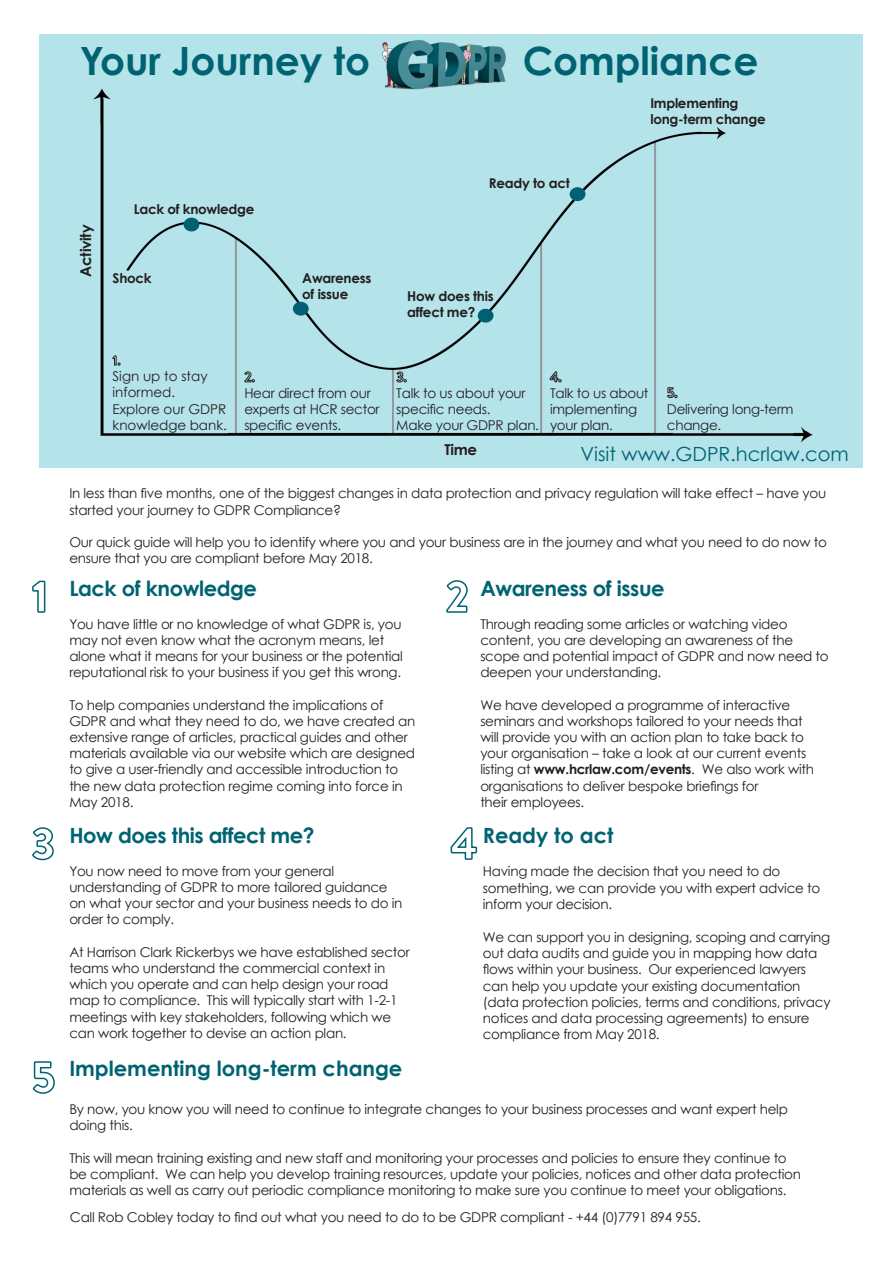
<style>
.page{position:relative;width:893px;height:1263px;background:#fff}
.page>*{position:absolute;margin:0;border:0;box-sizing:border-box;transform-origin:0 0}
.t1{font:700 39px "Century Gothic Std";color:#006372}
.Newsletter_Body{font:700 21px "Century Gothic";letter-spacing:-.02em;color:#006372}
.Newsletter_Body-2{font:700 21px "Century Gothic";color:#006372}
.Subtitle{font:700 21px "Century Gothic";color:#006372}
.t2{font:19.5px "Century Gothic";color:#006372}
.GDPR_Journey_Graph_T{font:700 15px "Century Gothic";letter-spacing:-.02em;color:#231f20}
.Newsletter_Body-3{font:13.5px/16.2px "Century Gothic";letter-spacing:-.02em;color:#231f20}
.Newsletter_Body-4{font:700 13.5px/16.2px "Century Gothic";letter-spacing:-.02em;color:#231f20}
.Newsletter_Body-5{font:13.5px/16.2px "Century Gothic";color:#231f20}
.s1{font-weight:700}
</style>
<div class="page">
<div style="left:39px;top:34px;width:823px;height:434px;background:#b5e3ea"></div>
<svg style="left:446px;top:580px;width:22px;height:33px"></svg>
<svg style="left:32px;top:827px;width:22px;height:34px"></svg>
<svg style="left:450px;top:827px;width:28px;height:33px"></svg>
<svg style="left:32px;top:1061px;width:23px;height:33px"></svg>
<svg style="left:32px;top:580px;width:14px;height:33px"></svg>
<img style="left:93px;top:88px;width:720px;height:355px">
<svg style="left:244px;top:371px;width:11px;height:11px"></svg>
<svg style="left:396px;top:371px;width:11px;height:11px"></svg>
<svg style="left:550px;top:371px;width:11px;height:11px"></svg>
<svg style="left:667px;top:387px;width:10px;height:11px"></svg>
<svg style="left:112px;top:350px;width:8px;height:16px"></svg>
<img style="left:380px;top:40px;width:129px;height:50px">
<p class="t1" style="left:80px;top:37px;width:292px">Your Journey to</p>
<p class="t1" style="left:523px;top:37px;width:237px">Compliance</p>
<p class="GDPR_Journey_Graph_T" style="left:74px;top:277px;width:53px;rotate:-90deg">Activity</p>
<p class="Newsletter_Body-4" style="left:134px;top:201px;width:122px">Lack of knowledge</p>
<p class="Newsletter_Body-4" style="left:113px;top:270px;width:41px">Shock</p>
<p class="Newsletter_Body-4" style="left:489px;top:174px;width:82px">Ready to act</p>
<p class="Newsletter_Body-4" style="left:302px;top:269px;width:71px">Awareness</p>
<p class="Newsletter_Body-4" style="left:302px;top:285px;width:48px">of issue</p>
<p class="Newsletter_Body-4" style="left:407px;top:287px;width:88px">How does this affect me?</p>
<p class="Newsletter_Body-4" style="left:650px;top:95px;width:90px">Implementing</p>
<p class="Newsletter_Body-4" style="left:650px;top:111px;width:117px">long-term change</p>
<p class="Newsletter_Body-5" style="left:113px;top:368px;width:97px">Sign up to stay informed.</p>
<p class="Newsletter_Body-5" style="left:113px;top:400px;width:116px">Explore our GDPR knowledge bank.</p>
<p class="Newsletter_Body-3" style="left:244px;top:385px;width:137px">Hear direct from our experts at HCR sector specific events.</p>
<p class="Newsletter_Body-3" style="left:396px;top:385px;width:131px">Talk to us about your specific needs.</p>
<p class="Newsletter_Body-3" style="left:396px;top:417px;width:144px">Make your GDPR plan.</p>
<p class="GDPR_Journey_Graph_T" style="left:444px;top:438px;width:34px">Time</p>
<p class="Newsletter_Body-3" style="left:550px;top:385px;width:100px">Talk to us about implementing your plan.</p>
<p class="Newsletter_Body-3" style="left:667px;top:400px;width:128px">Delivering long-term change.</p>
<p class="t2" style="left:580px;top:440px;width:270px">Visit www.GDPR.hcrlaw.com</p>
<p class="Newsletter_Body-3" style="left:69px;top:485px;width:758px">In less than five months, one of the biggest changes in data protection and privacy regulation will take effect – have you started your journey to GDPR Compliance?</p>
<p class="Newsletter_Body-3" style="left:69px;top:534px;width:759px">Our quick guide will help you to identify where you and your business are in the journey and what you need to do now to ensure that you are compliant before May 2018.</p>
<p class="Newsletter_Body" style="left:69px;top:573px;width:189px">Lack of knowledge</p>
<p class="Newsletter_Body-3" style="left:69px;top:615px;width:335px">You have little or no knowledge of what GDPR is, you may not even know what the acronym means, let alone what it means for your business or the potential reputational risk to your business if you get this wrong.</p>
<p class="Newsletter_Body-3" style="left:69px;top:696px;width:348px">To help companies understand the implications of GDPR and what they need to do, we have created an extensive range of articles, practical guides and other materials available via our website which are designed to give a user-friendly and accessible introduction to the new data protection regime coming into force in May 2018.</p>
<p class="Newsletter_Body" style="left:69px;top:820px;width:247px">How does this affect me?</p>
<p class="Newsletter_Body-3" style="left:69px;top:862px;width:335px">You now need to move from your general understanding of GDPR to more tailored guidance on what your sector and your business needs to do in order to comply.</p>
<p class="Newsletter_Body-3" style="left:69px;top:943px;width:342px">At Harrison Clark Rickerbys we have established sector teams who understand the commercial context in which you operate and can help design your road map to compliance. This will typically start with 1-2-1 meetings with key stakeholders, following which we can work together to devise an action plan.</p>
<p class="Newsletter_Body" style="left:480px;top:573px;width:186px">Awareness of issue</p>
<p class="Newsletter_Body-3" style="left:480px;top:615px;width:350px">Through reading some articles or watching video content, you are developing an awareness of the scope and potential impact of GDPR and now need to deepen your understanding.</p>
<p class="Newsletter_Body-3" style="left:480px;top:696px;width:335px">We have developed a programme of interactive seminars and workshops tailored to your needs that will provide you with an action plan to take back to your organisation – take a look at our current events listing at <span class="s1">www.hcrlaw.com/events</span>. We also work with organisations to deliver bespoke briefings for</p>
<p class="Newsletter_Body-3" style="left:480px;top:794px;width:105px">their employees.</p>
<p class="Subtitle" style="left:483px;top:820px;width:132px">Ready to act</p>
<p class="Newsletter_Body-3" style="left:483px;top:863px;width:339px">Having made the decision that you need to do something, we can provide you with expert advice to inform your decision.</p>
<p class="Newsletter_Body-3" style="left:483px;top:929px;width:349px">We can support you in designing, scoping and carrying out data audits and guide you in mapping how data flows within your business. Our experienced lawyers can help you update your existing documentation (data protection policies, terms and conditions, privacy notices and data processing agreements) to ensure compliance from May 2018.</p>
<p class="Newsletter_Body-2" style="left:69px;top:1053px;width:335px">Implementing long-term change</p>
<p class="Newsletter_Body-3" style="left:69px;top:1101px;width:720px">By now, you know you will need to continue to integrate changes to your business processes and want expert help</p>
<p class="Newsletter_Body-3" style="left:69px;top:1117px;width:65px">doing this.</p>
<p class="Newsletter_Body-3" style="left:69px;top:1149px;width:733px">This will mean training existing and new staff and monitoring your processes and policies to ensure they continue to be compliant. We can help you develop training resources, update your policies, notices and other data protection materials as well as carry out periodic compliance monitoring to make sure you continue to meet your obligations.</p>
<p class="Newsletter_Body-3" style="left:70px;top:1209px;width:632px">Call Rob Cobley today to find out what you need to do to be GDPR compliant - +44 (0)7791 894 955.</p>
</div>
